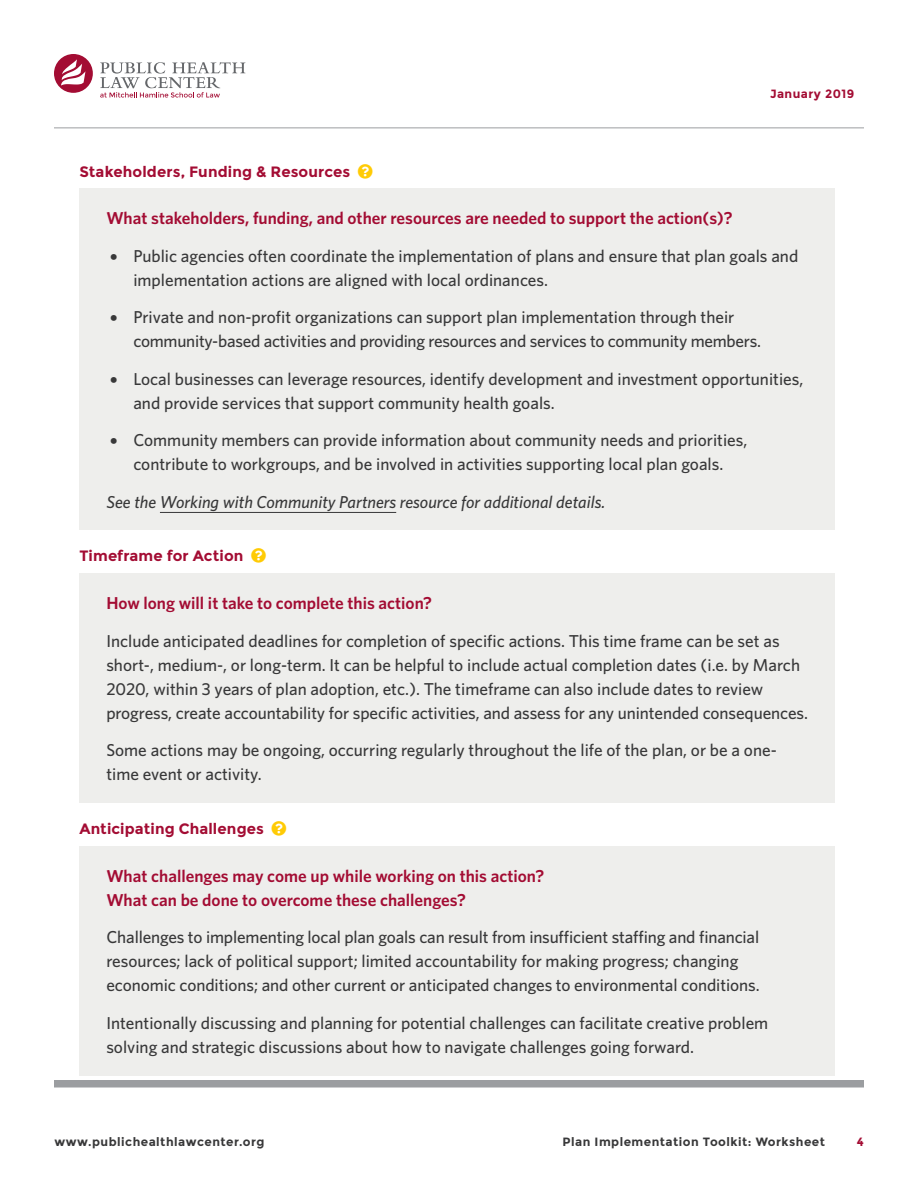
<style>
.page{position:relative;width:918px;height:1188px;background:#fff}
.page>*{position:absolute;margin:0;border:0;box-sizing:border-box;transform-origin:0 0}
.body{font:500 17.25px/24px "Whitney";color:#383839}
.body-2{font:600 17.25px/24px "Whitney";color:#a30c33}
.body-3{font:italic 500 17.25px "Whitney";color:#383839}
.sidebar_head{font:700 15px "Montserrat";letter-spacing:.01em;color:#a30c33}
.t1{font:700 12px "Montserrat";letter-spacing:.04em;color:#383839}
.t2{font:700 12px "Montserrat";letter-spacing:.04em;color:#a30c33}
.t3{font:6px "Whitney Index White Round Bd";color:#383839}
</style>
<div class="page">
<div style="left:54px;top:1080px;width:810px;height:8px;background:#9b9da0"></div>
<hr style="left:54px;top:128px;width:810px;height:1px;background:#9b9da0">
<div style="left:79px;top:189px;width:756px;height:341px;background:#eeeeec"></div>
<hr style="left:160px;top:512px;width:236px;height:1px;background:#383839">
<div style="left:79px;top:573px;width:756px;height:230px;background:#eeeeec"></div>
<div style="left:79px;top:846px;width:756px;height:229px;background:#eeeeec"></div>
<svg style="left:54px;top:54px;width:39px;height:39px"></svg>
<svg style="left:100px;top:62px;width:145px;height:36px"></svg>
<p class="t2" style="left:770px;top:86px;width:86px">January 2019</p>
<p class="sidebar_head" style="left:79px;top:162px;width:272px">Stakeholders, Funding &amp; Resources</p>
<p class="body-2" style="left:106px;top:206px;width:628px">What stakeholders, funding, and other resources are needed to support the action(s)?</p>
<p class="t3" style="left:111px;top:254px;width:8px">{</p>
<p class="body" style="left:133px;top:243px;width:666px">Public agencies often coordinate the implementation of plans and ensure that plan goals and implementation actions are aligned with local ordinances.</p>
<p class="t3" style="left:111px;top:315px;width:8px">{</p>
<p class="body" style="left:133px;top:305px;width:629px">Private and non-profit organizations can support plan implementation through their community-based activities and providing resources and services to community members.</p>
<p class="t3" style="left:111px;top:377px;width:8px">{</p>
<p class="body" style="left:133px;top:366px;width:671px">Local businesses can leverage resources, identify development and investment opportunities, and provide services that support community health goals.</p>
<p class="t3" style="left:111px;top:438px;width:8px">{</p>
<p class="body" style="left:133px;top:428px;width:616px">Community members can provide information about community needs and priorities, contribute to workgroups, and be involved in activities supporting local plan goals.</p>
<p class="body-3" style="left:106px;top:492px;width:500px">See the Working with Community Partners resource for additional details.</p>
<p class="sidebar_head" style="left:79px;top:547px;width:166px">Timeframe for Action</p>
<p class="body-2" style="left:106px;top:591px;width:327px">How long will it take to complete this action?</p>
<p class="body" style="left:106px;top:628px;width:703px">Include anticipated deadlines for completion of specific actions. This time frame can be set as short-, medium-, or long-term. It can be helpful to include actual completion dates (i.e. by March 2020, within 3 years of plan adoption, etc.). The timeframe can also include dates to review progress, create accountability for specific activities, and assess for any unintended consequences.</p>
<p class="body" style="left:106px;top:738px;width:672px">Some actions may be ongoing, occurring regularly throughout the life of the plan, or be a one&shy;time event or activity.</p>
<p class="sidebar_head" style="left:79px;top:820px;width:186px">Anticipating Challenges</p>
<p class="body-2" style="left:106px;top:863px;width:439px">What challenges may come up while working on this action?<br>What can be done to overcome these challenges?</p>
<p class="body" style="left:106px;top:925px;width:655px">Challenges to implementing local plan goals can result from insufficient staffing and financial resources; lack of political support; limited accountability for making progress; changing economic conditions; and other current or anticipated changes to environmental conditions.</p>
<p class="body" style="left:106px;top:1010px;width:664px">Intentionally discussing and planning for potential challenges can facilitate creative problem solving and strategic discussions about how to navigate challenges going forward.</p>
<p class="t1" style="left:55px;top:1134px;width:212px">www.publichealthlawcenter.org</p>
<p class="t1" style="left:563px;top:1134px;width:264px">Plan Implementation Toolkit: Worksheet</p>
<p class="t2" style="left:857px;top:1134px;width:9px">4</p>
</div>
